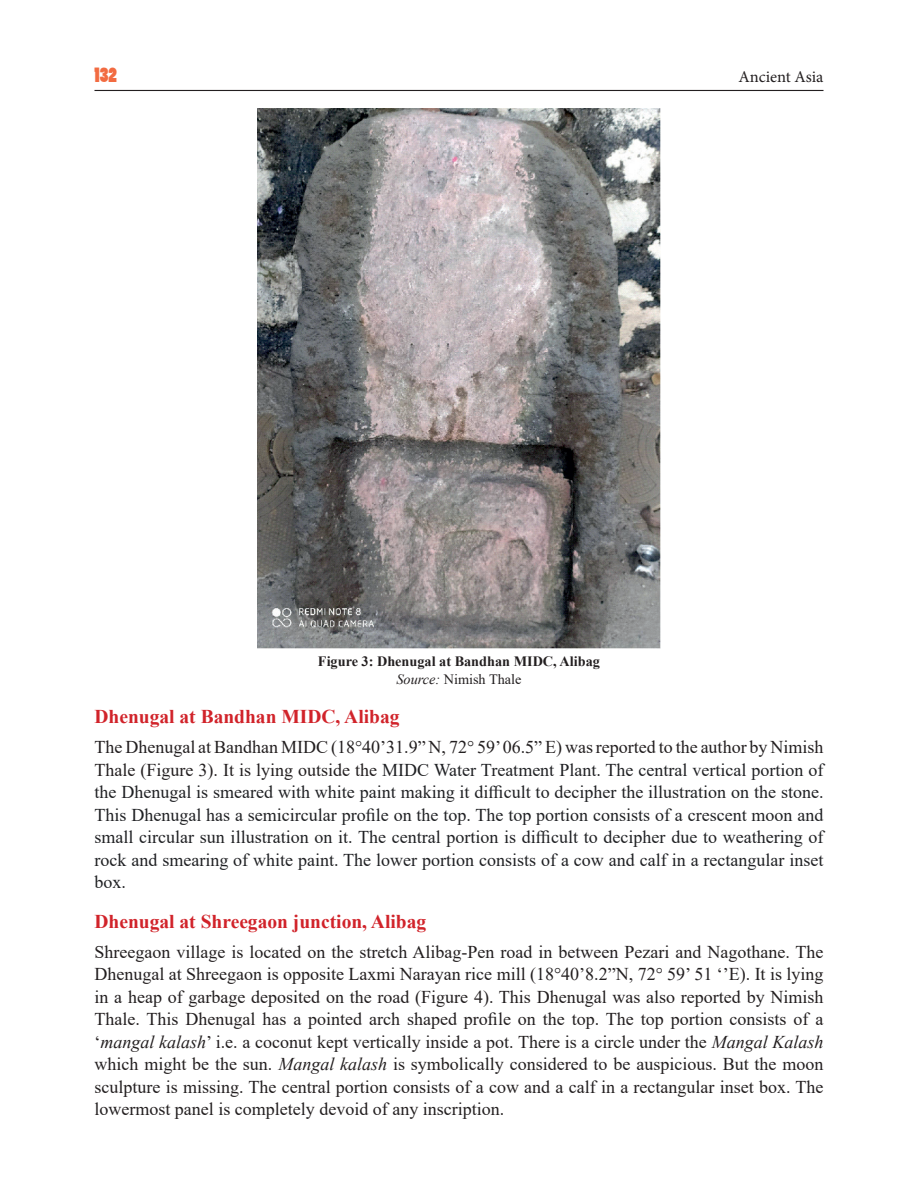
<style>
.page{position:relative;width:918px;height:1188px;background:#fff}
.page>*{position:absolute;margin:0;border:0;box-sizing:border-box;transform-origin:0 0}
.sub_head_1{font:700 19.5px "Times New Roman";color:#d1232a}
.t1{font:19.5px "Poplar Std";color:#f26b41}
.Body_left{font:18px/22.5px "Times New Roman";color:#231f20;text-align:justify}
.Body_left-2{font:18px/22.5px "Times New Roman";color:#202124;text-align:justify}
.t2{font:16.5px "Minion Pro";color:#231f20}
.t3{font:700 14.25px "Times New Roman";color:#231f20}
.source{font:14.25px "Times New Roman";color:#231f20}
.s1{font-style:italic}
.s2{color:#231f20}
</style>
<div class="page">
<hr style="left:94px;top:90px;width:730px;height:1px;background:#231f20">
<img style="left:258px;top:108px;width:402px;height:540px">
<p class="t1" style="left:94px;top:65px;width:24px">132</p>
<p class="t2" style="left:738px;top:66px;width:87px">Ancient Asia</p>
<p class="t3" style="left:318px;top:651px;width:284px">Figure 3: Dhenugal at Bandhan MIDC, Alibag</p>
<p class="source" style="left:396px;top:669px;width:127px"><span class="s1">Source:</span> Nimish Thale</p>
<p class="sub_head_1" style="left:94px;top:703px;width:307px">Dhenugal at Bandhan MIDC, Alibag</p>
<p class="Body_left-2" style="left:94px;top:736px;width:731px"><span class="s2">The Dhenugal at Bandhan MIDC (18°40’31.9” N, 72° 59’ 06.5” E) was reported to the author by Nimish Thale (Figure 3). It is lying outside the</span> MIDC Water Treatment Plant. The central vertical portion of the Dhenugal is smeared with white paint making it difficult to decipher the illustration on the stone.<br>This Dhenugal has a semicircular profile on the top. The top portion consists of a crescent moon and small circular sun illustration on it. The central portion is difficult to decipher due to weathering of rock and smearing of white paint. The lower portion consists of a cow and calf in a rectangular inset box.</p>
<p class="sub_head_1" style="left:94px;top:907px;width:333px">Dhenugal at Shreegaon junction, Alibag</p>
<p class="Body_left" style="left:94px;top:940px;width:731px">Shreegaon village is located on the stretch Alibag-Pen road in between Pezari and Nagothane. The Dhenugal at Shreegaon is opposite Laxmi Narayan rice mill (18°40’8.2”N, 72° 59’ 51 ‘’E). It is lying in a heap of garbage deposited on the road (Figure 4). This Dhenugal was also reported by Nimish Thale. This Dhenugal has a pointed arch shaped profile on the top. The top portion consists of a ‘<span class="s1">mangal kalash</span>’ i.e. a coconut kept vertically inside a pot. There is a circle under the <span class="s1">Mangal Kalash </span>which might be the sun. <span class="s1">Mangal kalash</span> is symbolically considered to be auspicious. But the moon sculpture is missing. The central portion consists of a cow and a calf in a rectangular inset box. The lowermost panel is completely devoid of any inscription.</p>
</div>
